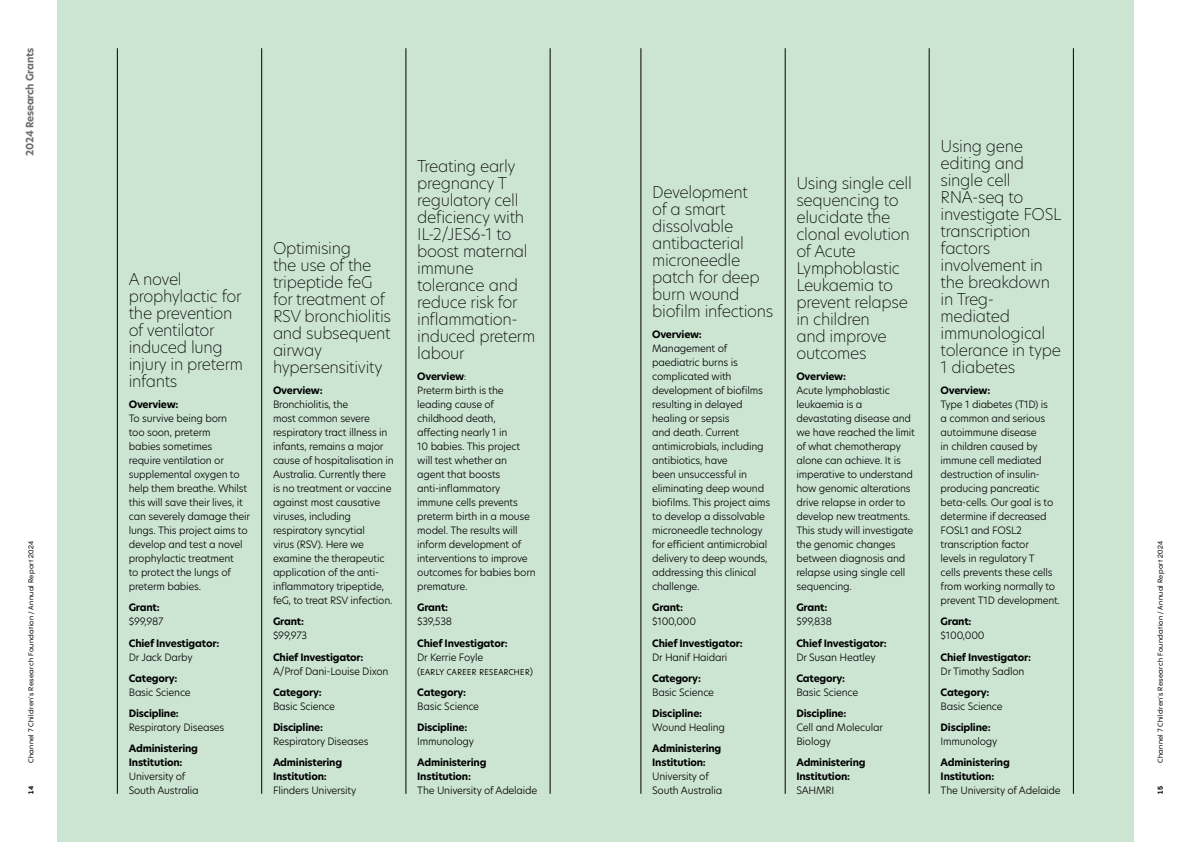
<style>
.page{position:relative;width:1191px;height:842px;background:#fff}
.page>*{position:absolute;margin:0;border:0;box-sizing:border-box;transform-origin:0 0}
.t1{font:200 16px/17px "New Hero";letter-spacing:-.02em;color:#000}
.t2{font:300 10px/14px "New Hero";letter-spacing:-.02em;color:#000}
.t3{font:700 10px/14px "New Hero";letter-spacing:-.02em;color:#000}
.t4{font:700 10px "New Hero";letter-spacing:-.02em;color:#6d6e71}
.t5{font:500 7px "PP Pangram Sans Rounded";letter-spacing:.045em;color:#000}
.t6{font:700 7px "PP Pangram Sans Rounded";color:#000}
.s1{font-weight:700}
</style>
<div class="page">
<div style="left:595px;top:0;width:539px;height:842px;background:#cce5d2"></div>
<div style="left:57px;top:0;width:538px;height:842px;background:#cce5d2"></div>
<hr style="left:785px;top:48px;width:1px;height:746px;background:#000">
<hr style="left:261px;top:48px;width:1px;height:746px;background:#000">
<hr style="left:117px;top:48px;width:1px;height:746px;background:#000">
<hr style="left:929px;top:48px;width:1px;height:746px;background:#000">
<hr style="left:1073px;top:48px;width:1px;height:746px;background:#000">
<hr style="left:406px;top:48px;width:1px;height:746px;background:#000">
<hr style="left:641px;top:48px;width:1px;height:746px;background:#000">
<hr style="left:550px;top:48px;width:1px;height:746px;background:#000">
<p class="t4" style="left:23px;top:156px;width:110px;rotate:-90deg">2024 Research Grants</p>
<p class="t5" style="left:26px;top:763px;width:224px;rotate:-90deg">Channel 7 Children’s Research Foundation / Annual Report 2024</p>
<p class="t6" style="left:26px;top:794px;width:9px;rotate:-90deg">14</p>
<h1 class="t1" style="left:129px;top:270px;width:116px">A novel prophylactic for the prevention of ventilator induced lung injury in preterm infants</h1>
<p class="t3" style="left:129px;top:398px;width:51px">Overview:</p>
<p class="t2" style="left:129px;top:411px;width:123px">To survive being born<br>too soon, preterm<br>babies sometimes<br>require ventilation or supplemental oxygen to help them breathe. Whilst this will save their lives, it can severely damage their lungs. This project aims to develop and test a novel prophylactic treatment<br>to protect the lungs of preterm babies.</p>
<p class="t3" style="left:129px;top:601px;width:32px">Grant:</p>
<p class="t2" style="left:129px;top:614px;width:36px">$99,987</p>
<p class="t3" style="left:129px;top:636px;width:92px">Chief Investigator:</p>
<p class="t2" style="left:129px;top:650px;width:65px">Dr Jack Darby</p>
<p class="t3" style="left:129px;top:671px;width:50px">Category:</p>
<p class="t2" style="left:129px;top:685px;width:63px">Basic Science</p>
<p class="t3" style="left:129px;top:706px;width:52px">Discipline:</p>
<p class="t2" style="left:129px;top:720px;width:97px">Respiratory Diseases</p>
<p class="t3" style="left:129px;top:741px;width:71px">Administering<br>Institution:</p>
<p class="t2" style="left:129px;top:769px;width:71px">University of<br>South Australia</p>
<h1 class="t1" style="left:273px;top:239px;width:119px">Optimising<br>the use of the tripeptide feG for treatment of<br>RSV bronchiolitis and subsequent airway hypersensitivity</h1>
<p class="t3" style="left:273px;top:384px;width:51px">Overview:</p>
<p class="t2" style="left:273px;top:397px;width:122px">Bronchiolitis, the<br>most common severe respiratory tract illness in infants, remains a major cause of hospitalisation in<br>Australia. Currently there is no treatment or vaccine against most causative viruses, including respiratory syncytial<br>virus (RSV). Here we examine the therapeutic application of the anti&shy;inflammatory tripeptide, feG, to treat RSV infection.</p>
<p class="t3" style="left:273px;top:615px;width:32px">Grant:</p>
<p class="t2" style="left:273px;top:628px;width:36px">$99,973</p>
<p class="t3" style="left:273px;top:650px;width:92px">Chief Investigator:</p>
<p class="t2" style="left:273px;top:664px;width:117px">A/Prof Dani-Louise Dixon</p>
<p class="t3" style="left:273px;top:685px;width:50px">Category:</p>
<p class="t2" style="left:273px;top:699px;width:63px">Basic Science</p>
<p class="t3" style="left:273px;top:720px;width:52px">Discipline:</p>
<p class="t2" style="left:273px;top:734px;width:97px">Respiratory Diseases</p>
<p class="t3" style="left:273px;top:755px;width:71px">Administering<br>Institution:</p>
<p class="t2" style="left:273px;top:783px;width:85px">Flinders University</p>
<h1 class="t1" style="left:417px;top:157px;width:120px">Treating early pregnancy T regulatory cell deficiency with<br>IL-2/JES6-1 to boost maternal immune tolerance and reduce risk for inflammation&shy;induced preterm labour</h1>
<p class="t2" style="left:417px;top:369px;width:120px"><span class="s1">Overview</span>:<br>Preterm birth is the leading cause of childhood death, affecting nearly 1 in<br>10 babies. This project will test whether an agent that boosts anti-inflammatory immune cells prevents preterm birth in a mouse model. The results will inform development of interventions to improve outcomes for babies born premature.</p>
<p class="t3" style="left:417px;top:601px;width:32px">Grant:</p>
<p class="t2" style="left:417px;top:614px;width:36px">$39,538</p>
<p class="t3" style="left:417px;top:636px;width:92px">Chief Investigator:</p>
<p class="t2" style="left:417px;top:650px;width:117px">Dr Kerrie Foyle<br>(early career researcher)</p>
<p class="t3" style="left:417px;top:685px;width:50px">Category:</p>
<p class="t2" style="left:417px;top:699px;width:63px">Basic Science</p>
<p class="t3" style="left:417px;top:720px;width:52px">Discipline:</p>
<p class="t2" style="left:417px;top:734px;width:58px">Immunology</p>
<p class="t3" style="left:417px;top:755px;width:71px">Administering<br>Institution:</p>
<p class="t2" style="left:417px;top:783px;width:122px">The University of Adelaide</p>
<h1 class="t1" style="left:652px;top:183px;width:123px">Development<br>of a smart dissolvable antibacterial microneedle patch for deep burn wound biofilm infections</h1>
<p class="t3" style="left:652px;top:328px;width:51px">Overview:</p>
<p class="t2" style="left:652px;top:341px;width:119px">Management of paediatric burns is complicated with development of biofilms resulting in delayed healing or sepsis<br>and death. Current antimicrobials, including antibiotics, have<br>been unsuccessful in eliminating deep wound biofilms. This project aims to develop a dissolvable microneedle technology for efficient antimicrobial delivery to deep wounds, addressing this clinical challenge.</p>
<p class="t3" style="left:652px;top:601px;width:32px">Grant:</p>
<p class="t2" style="left:652px;top:614px;width:45px">$100,000</p>
<p class="t3" style="left:652px;top:636px;width:92px">Chief Investigator:</p>
<p class="t2" style="left:652px;top:650px;width:77px">Dr Hanif Haidari</p>
<p class="t3" style="left:652px;top:671px;width:50px">Category:</p>
<p class="t2" style="left:652px;top:685px;width:63px">Basic Science</p>
<p class="t3" style="left:652px;top:706px;width:52px">Discipline:</p>
<p class="t2" style="left:652px;top:720px;width:74px">Wound Healing</p>
<p class="t3" style="left:652px;top:741px;width:71px">Administering<br>Institution:</p>
<p class="t2" style="left:652px;top:769px;width:71px">University of<br>South Australia</p>
<h1 class="t1" style="left:796px;top:174px;width:117px">Using single cell sequencing to elucidate the clonal evolution of Acute<br>Lymphoblastic<br>Leukaemia to prevent relapse in children<br>and improve outcomes</h1>
<p class="t3" style="left:796px;top:370px;width:51px">Overview:</p>
<p class="t2" style="left:796px;top:383px;width:120px">Acute lymphoblastic leukaemia is a devastating disease and we have reached the limit of what chemotherapy alone can achieve. It is imperative to understand how genomic alterations drive relapse in order to develop new treatments.<br>This study will investigate the genomic changes between diagnosis and relapse using single cell sequencing.</p>
<p class="t3" style="left:796px;top:601px;width:32px">Grant:</p>
<p class="t2" style="left:796px;top:614px;width:37px">$99,838</p>
<p class="t3" style="left:796px;top:636px;width:92px">Chief Investigator:</p>
<p class="t2" style="left:796px;top:650px;width:81px">Dr Susan Heatley</p>
<p class="t3" style="left:796px;top:671px;width:50px">Category:</p>
<p class="t2" style="left:796px;top:685px;width:63px">Basic Science</p>
<p class="t3" style="left:796px;top:706px;width:52px">Discipline:</p>
<p class="t2" style="left:796px;top:720px;width:88px">Cell and Molecular<br>Biology</p>
<p class="t3" style="left:796px;top:755px;width:71px">Administering<br>Institution:</p>
<p class="t2" style="left:796px;top:783px;width:39px">SAHMRI</p>
<h1 class="t1" style="left:940px;top:137px;width:122px">Using gene editing and single cell<br>RNA-seq to investigate FOSL transcription factors involvement in the breakdown in Treg&shy;mediated immunological tolerance in type<br>1 diabetes</h1>
<p class="t3" style="left:940px;top:384px;width:51px">Overview:</p>
<p class="t2" style="left:940px;top:397px;width:121px">Type 1 diabetes (T1D) is<br>a common and serious autoimmune disease<br>in children caused by immune cell mediated destruction of insulin&shy;producing pancreatic beta-cells. Our goal is to determine if decreased<br>FOSL1 and FOSL2 transcription factor<br>levels in regulatory T<br>cells prevents these cells from working normally to prevent T1D development.</p>
<p class="t3" style="left:940px;top:615px;width:32px">Grant:</p>
<p class="t2" style="left:940px;top:628px;width:45px">$100,000</p>
<p class="t3" style="left:940px;top:650px;width:92px">Chief Investigator:</p>
<p class="t2" style="left:940px;top:664px;width:85px">Dr Timothy Sadlon</p>
<p class="t3" style="left:940px;top:685px;width:50px">Category:</p>
<p class="t2" style="left:940px;top:699px;width:63px">Basic Science</p>
<p class="t3" style="left:940px;top:720px;width:52px">Discipline:</p>
<p class="t2" style="left:940px;top:734px;width:58px">Immunology</p>
<p class="t3" style="left:940px;top:755px;width:71px">Administering<br>Institution:</p>
<p class="t2" style="left:940px;top:783px;width:122px">The University of Adelaide</p>
<p class="t5" style="left:1155px;top:763px;width:224px;rotate:-90deg">Channel 7 Children’s Research Foundation / Annual Report 2024</p>
<p class="t6" style="left:1155px;top:794px;width:9px;rotate:-90deg">15</p>
</div>
